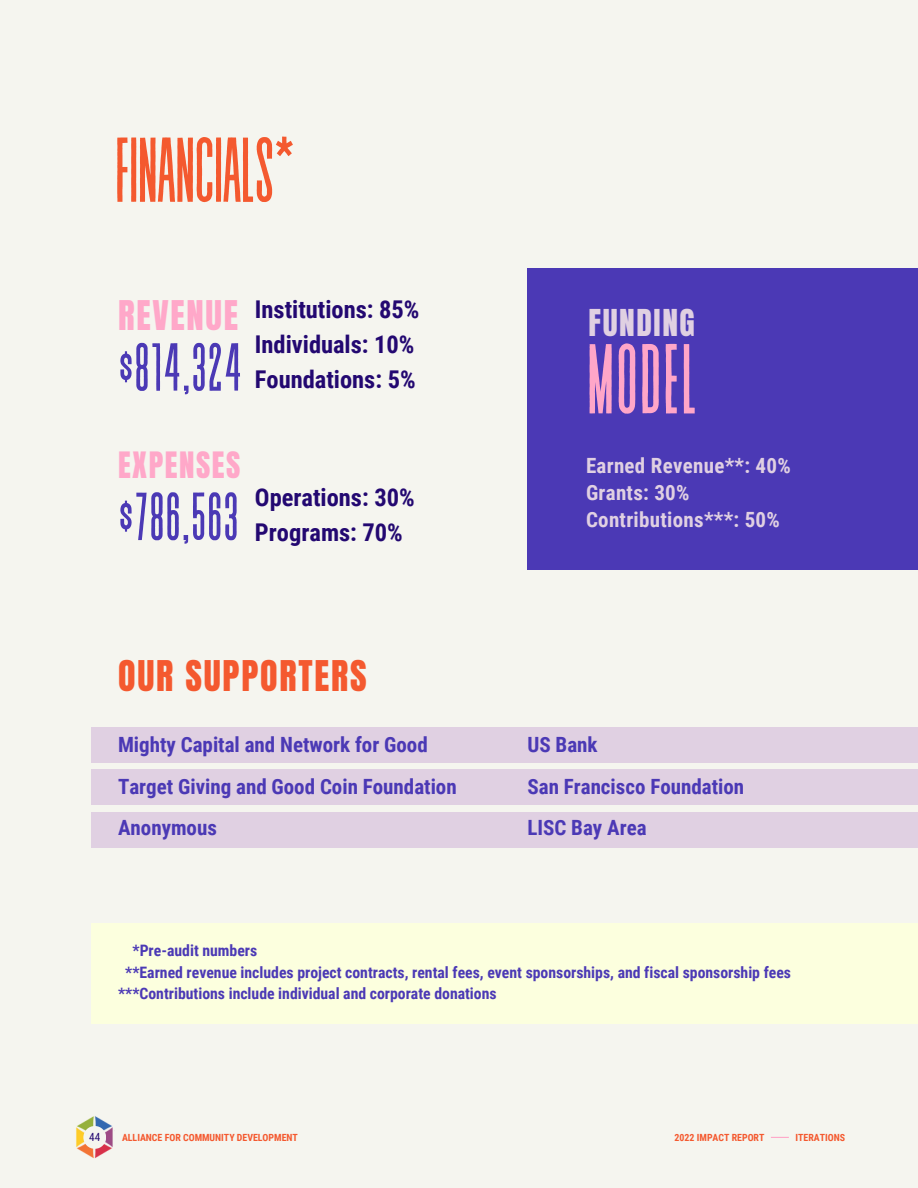
<style>
.page{position:relative;width:918px;height:1188px;background:#f5f5ef}
.page>*{position:absolute;margin:0;border:0;box-sizing:border-box;transform-origin:0 0}
.t1{font:99px "Revive 80 Tall";color:#ffa6c8}
.t2{font:91.65px "Revive 80 Tall";letter-spacing:-.03em;color:#f4592f}
.t3{font:67.8px "Revive 80 Tall";color:#4b39b5}
.t4{font:36px "Anton";letter-spacing:.05em;color:#f4592f}
.t5{font:34.8px "Anton";letter-spacing:.05em;color:#ffa8c9}
.t6{font:31.5px "Anton";letter-spacing:.05em;color:#e0d0e2}
.t7{font:30.9px "Anton";letter-spacing:.05em;color:#ffa8c9}
.t8{font:700 24.45px "Roboto Condensed";color:#230871}
.t9{font:700 21px "Roboto Condensed";color:#4b39b5}
.t10{font:700 21px "Roboto Condensed";letter-spacing:.015em;color:#e0d0e2}
.t11{font:700 15.75px "Roboto Condensed";color:#4b39b5}
.t12{font:11.25px "Roboto Condensed";color:#230871}
.t13{font:700 9.9px "Roboto Condensed";color:#f4592f}
</style>
<div class="page">
<div style="left:92px;top:812px;width:826px;height:36px;background:#e0d0e2"></div>
<div style="left:92px;top:924px;width:826px;height:100px;background:#fcffde"></div>
<div style="left:92px;top:770px;width:826px;height:35px;background:#e0d0e2"></div>
<div style="left:92px;top:727px;width:826px;height:36px;background:#e0d0e2"></div>
<img style="left:76px;top:1116px;width:37px;height:42px">
<div style="left:83px;top:1126px;width:23px;height:23px;background:#f5f5ef;border-radius:50%"></div>
<svg style="left:771px;top:1137px;width:18px;height:1px"></svg>
<div style="left:527px;top:269px;width:391px;height:301px;background:#4b39b5"></div>
<p class="t2" style="left:114px;top:123px;width:184px">FINANCIALS*</p>
<p class="t5" style="left:118px;top:290px;width:122px">REVENUE</p>
<p class="t3" style="left:118px;top:333px;width:126px">$814,324</p>
<p class="t8" style="left:255px;top:295px;width:166px">Institutions: 85%</p>
<p class="t8" style="left:255px;top:330px;width:161px">Individuals: 10%</p>
<p class="t8" style="left:255px;top:365px;width:162px">Foundations: 5%</p>
<p class="t7" style="left:118px;top:442px;width:124px">EXPENSES</p>
<p class="t3" style="left:118px;top:482px;width:122px">$786,563</p>
<p class="t8" style="left:255px;top:484px;width:161px">Operations: 30%</p>
<p class="t8" style="left:255px;top:519px;width:149px">Programs: 70%</p>
<p class="t4" style="left:118px;top:650px;width:250px">OUR SUPPORTERS</p>
<p class="t9" style="left:118px;top:733px;width:311px">Mighty Capital and Network for Good</p>
<p class="t9" style="left:118px;top:774px;width:340px">Target Giving and Good Coin Foundation</p>
<p class="t9" style="left:118px;top:816px;width:100px">Anonymous</p>
<p class="t6" style="left:589px;top:300px;width:108px">FUNDING</p>
<p class="t1" style="left:586px;top:328px;width:114px">MODEL</p>
<p class="t10" style="left:586px;top:453px;width:206px">Earned Revenue**: 40%</p>
<p class="t10" style="left:586px;top:480px;width:105px">Grants: 30%</p>
<p class="t10" style="left:586px;top:507px;width:195px">Contributions***: 50%</p>
<p class="t9" style="left:527px;top:733px;width:72px">US Bank</p>
<p class="t9" style="left:527px;top:774px;width:218px">San Francisco Foundation</p>
<p class="t9" style="left:527px;top:816px;width:121px">LISC Bay Area</p>
<p class="t11" style="left:133px;top:942px;width:126px">*Pre-audit numbers</p>
<p class="t11" style="left:125px;top:963px;width:667px">**Earned revenue includes project contracts, rental fees, event sponsorships, and fiscal sponsorship fees</p>
<p class="t11" style="left:118px;top:984px;width:380px">***Contributions include individual and corporate donations</p>
<p class="t12" style="left:89px;top:1131px;width:13px">44</p>
<p class="t13" style="left:122px;top:1132px;width:177px">ALLIANCE FOR COMMUNITY DEVELOPMENT</p>
<p class="t13" style="left:675px;top:1132px;width:91px">2022 IMPACT REPORT</p>
<p class="t13" style="left:796px;top:1132px;width:51px">ITERATIONS</p>
</div>
